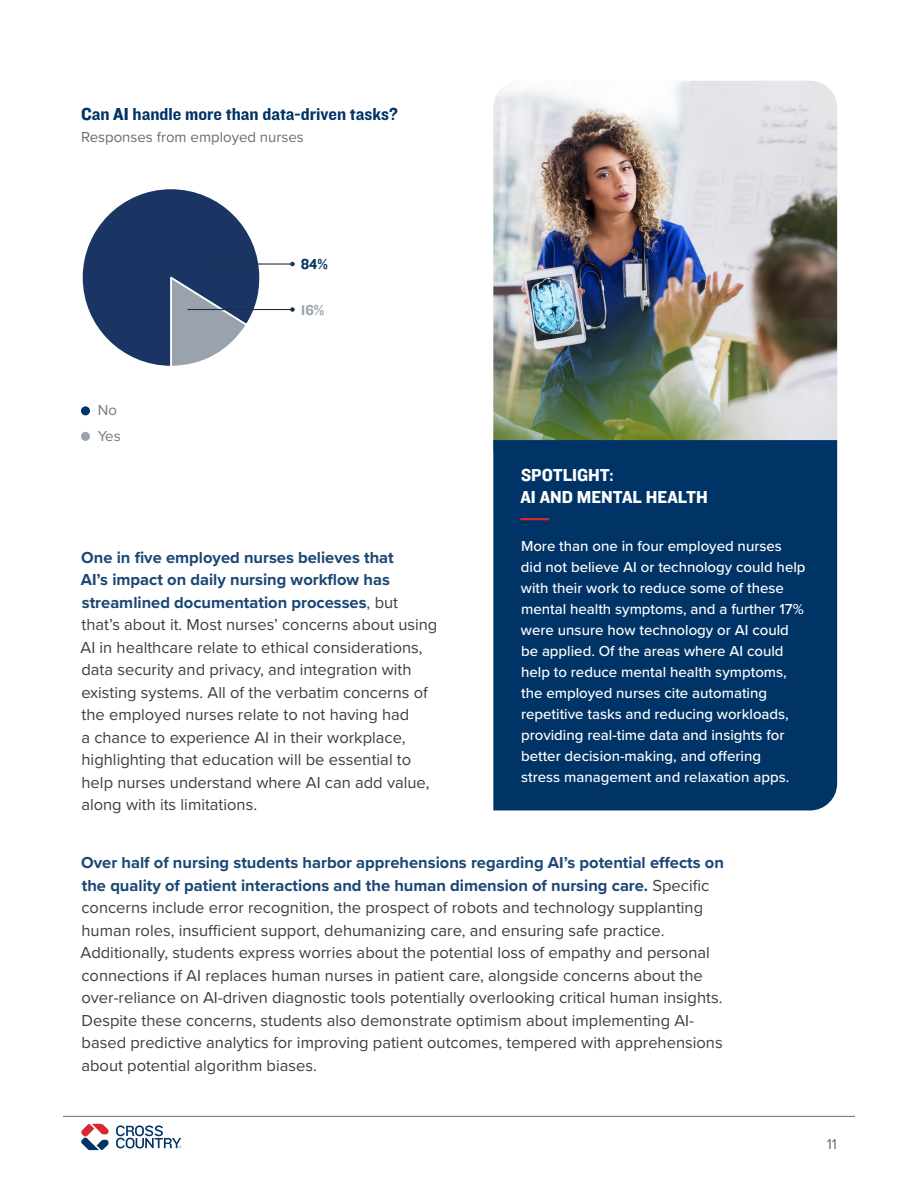
<style>
.page{position:relative;width:918px;height:1188px;background:#fff}
.page>*{position:absolute;margin:0;border:0;box-sizing:border-box;transform-origin:0 0}
.Body_Spacing{font:18px "Knockout HTF51 Middleweight";color:#036}
.Body_Spacing-2{font:18px/22.5px "Knockout HTF51 Middleweight";color:#fff}
.Body_Spacing-3{font:16.5px/22.5px "Proxima Nova";color:#3e3e3f}
.Body_Spacing-4{font:500 15px/21px "Proxima Nova";color:#fff}
.Body_Spacing-5{font:15px "Proxima Nova";color:#6c6d70}
.Body_Spacing-6{font:15px "Proxima Nova";color:#76787b}
.Chart___label{font:15px "Knockout HTF51 Middleweight";color:#036}
.Chart___label-2{font:15px "Knockout HTF51 Middleweight";color:#9ba2af}
.t1{font:15px "Proxima Nova";color:#656e7e}
.s1{font-weight:700;color:#1a4775}
</style>
<div class="page">
<img style="left:493px;top:81px;width:344px;height:359px">
<div style="left:493px;top:440px;width:344px;height:370px;background:#036"></div>
<hr style="left:520px;top:518px;width:29px;height:2px;background:#d7282f">
<svg style="left:82px;top:189px;width:179px;height:177px"></svg>
<hr style="left:204px;top:263px;width:88px;height:2px;background:#1a3147">
<svg style="left:290px;top:262px;width:5px;height:4px"></svg>
<hr style="left:187px;top:309px;width:105px;height:1px;background:#1a3147">
<svg style="left:290px;top:307px;width:5px;height:5px"></svg>
<div style="left:81px;top:406px;width:9px;height:9px;background:#036;border-radius:50%"></div>
<div style="left:81px;top:432px;width:9px;height:9px;background:#9ba2af;border-radius:50%"></div>
<hr style="left:63px;top:1116px;width:792px;height:1px;background:#656e7e">
<svg style="left:81px;top:1124px;width:28px;height:26px"></svg>
<svg style="left:116px;top:1125px;width:65px;height:23px"></svg>
<p class="Body_Spacing" style="left:81px;top:104px;width:318px">Can AI handle more than data-driven tasks?</p>
<p class="Body_Spacing-5" style="left:81px;top:126px;width:224px">Responses from employed nurses</p>
<p class="Chart___label" style="left:301px;top:256px;width:29px">84%</p>
<p class="Chart___label-2" style="left:301px;top:302px;width:25px">16%</p>
<p class="Body_Spacing-6" style="left:98px;top:399px;width:21px">No</p>
<p class="Body_Spacing-6" style="left:98px;top:425px;width:24px">Yes</p>
<p class="Body_Spacing-3" style="left:80px;top:545px;width:358px"><span class="s1">One in five employed nurses believes that<br>AI’s impact on daily nursing workflow has streamlined documentation processes</span>, but that’s about it. Most nurses’ concerns about using AI in healthcare relate to ethical considerations, data security and privacy, and integration with existing systems. All of the verbatim concerns of the employed nurses relate to not having had<br>a chance to experience AI in their workplace, highlighting that education will be essential to help nurses understand where AI can add value, along with its limitations.</p>
<p class="Body_Spacing-2" style="left:520px;top:464px;width:189px">SPOTLIGHT:<br>AI AND MENTAL HEALTH</p>
<p class="Body_Spacing-4" style="left:521px;top:535px;width:286px">More than one in four employed nurses did not believe AI or technology could help with their work to reduce some of these mental health symptoms, and a further 17% were unsure how technology or AI could be applied. Of the areas where AI could help to reduce mental health symptoms, the employed nurses cite automating repetitive tasks and reducing workloads, providing real-time data and insights for better decision-making, and offering<br>stress management and relaxation apps.</p>
<p class="Body_Spacing-3" style="left:80px;top:851px;width:645px"><span class="s1">Over half of nursing students harbor apprehensions regarding AI’s potential effects on the quality of patient interactions and the human dimension of nursing care.</span> Specific concerns include error recognition, the prospect of robots and technology supplanting human roles, insufficient support, dehumanizing care, and ensuring safe practice.<br>Additionally, students express worries about the potential loss of empathy and personal connections if AI replaces human nurses in patient care, alongside concerns about the over-reliance on AI-driven diagnostic tools potentially overlooking critical human insights.<br>Despite these concerns, students also demonstrate optimism about implementing AI&shy;based predictive analytics for improving patient outcomes, tempered with apprehensions about potential algorithm biases.</p>
<p class="t1" style="left:827px;top:1132px;width:12px">11</p>
</div>
